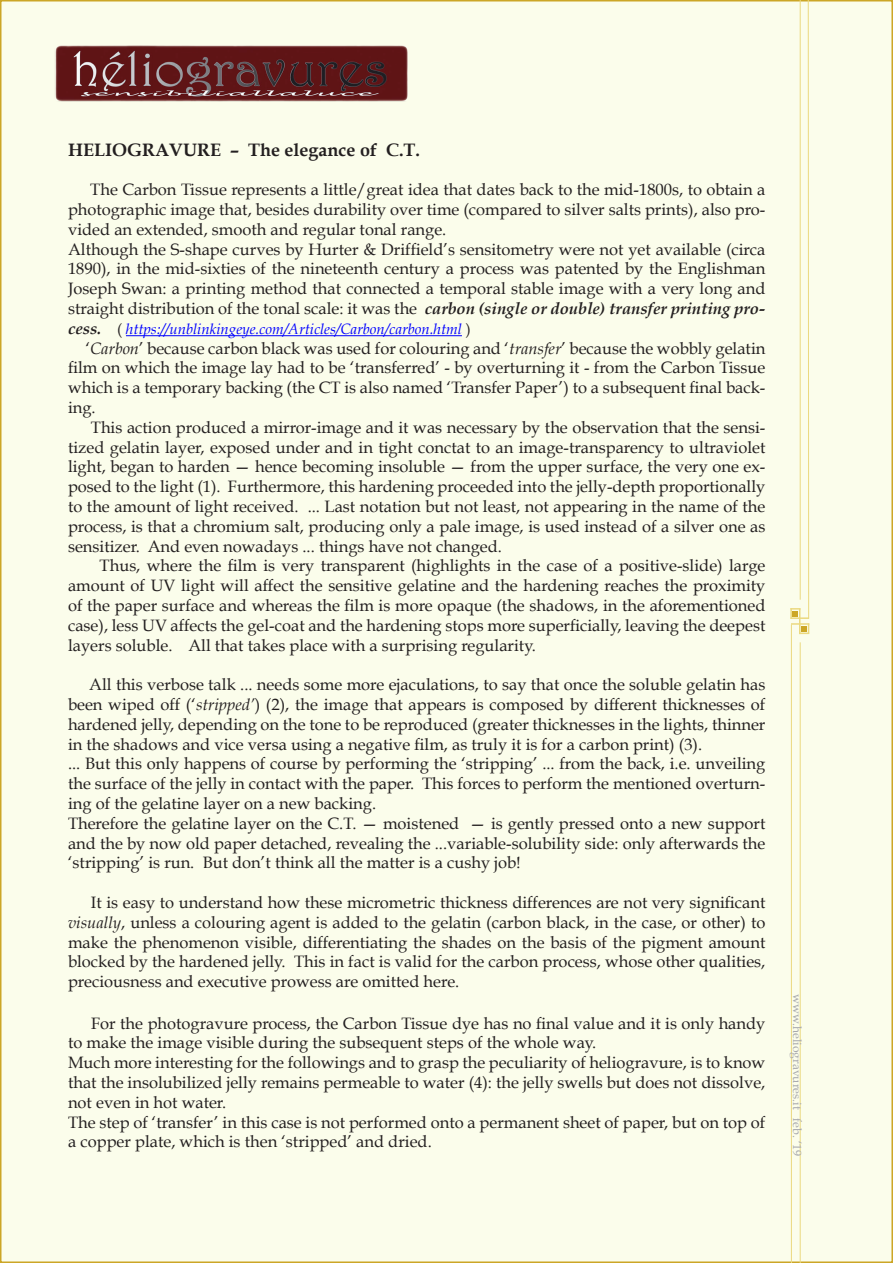
<style>
.page{position:relative;width:893px;height:1263px;background:#fff}
.page>*{position:absolute;margin:0;border:0;box-sizing:border-box;transform-origin:0 0}
.Predefinito{font:700 18px "Book Antiqua";color:#231f20}
.Predefinito-2{font:16.5px/19.8px "Book Antiqua";color:#231f20;text-align:justify}
.Predefinito-3{font:italic 15px "Book Antiqua";color:#00f}
.t1{font:12px "Book Antiqua";color:#a8a9ad}
.s1{font-weight:700;font-style:italic}
.s2{font-weight:700;font-size:16.5px;color:#231f20}
.s3{font-style:normal;color:#231f20}
.s4{font-style:italic}
</style>
<div class="page">
<div style="left:0;top:0;width:893px;height:1263px;background:#fbfdeb;border:2px solid #cca626"></div>
<hr style="left:800px;top:0;width:1px;height:600px;background:#ebd980">
<hr style="left:808px;top:0;width:1px;height:618px;background:#ebd980">
<hr style="left:800px;top:642px;width:1px;height:621px;background:#ebd980">
<hr style="left:791px;top:624px;width:1px;height:639px;background:#ebd980">
<svg style="left:790px;top:608px;width:19px;height:26px"></svg>
<img style="left:55px;top:45px;width:353px;height:57px">
<hr style="left:126px;top:335px;width:336px;height:1px;background:#00f">
<p class="Predefinito" style="left:68px;top:139px;width:353px">HELIOGRAVURE – The elegance of C.T.</p>
<p class="Predefinito-2" style="left:68px;top:180px;width:699px;text-indent:22px">The Carbon Tissue represents a little/great idea that dates back to the mid-1800s, to obtain a photographic image that, besides durability over time (compared to silver salts prints), also pro&shy;vided an extended, smooth and regular tonal range.</p>
<p class="Predefinito-2" style="left:68px;top:239px;width:699px">Although the S-shape curves by Hurter &amp; Driffield’s sensitometry were not yet available (circa 1890), in the mid-sixties of the nineteenth century a process was patented by the Englishman Joseph Swan: a printing method that connected a temporal stable image with a very long and straight distribution of the tonal scale: it was the <span class="s1">carbon (single or double) transfer printing pro-</span></p>
<p class="Predefinito-3" style="left:68px;top:320px;width:404px"><span class="s2">cess.</span> <span class="s3">(</span> https://unblinkingeye.com/Articles/Carbon/carbon.html <span class="s3">)</span></p>
<p class="Predefinito-2" style="left:68px;top:338px;width:699px;text-indent:18px">‘<span class="s4">Carbon</span>’ because carbon black was used for colouring and ‘<span class="s4">transfer</span>’ because the wobbly gelatin film on which the image lay had to be ‘transferred’ - by overturning it - from the Carbon Tissue which is a temporary backing (the CT is also named ‘Transfer Paper’) to a subsequent final back&shy;ing.</p>
<p class="Predefinito-2" style="left:68px;top:417px;width:699px;text-indent:23px">This action produced a mirror-image and it was necessary by the observation that the sensi&shy;tized gelatin layer, exposed under and in tight conctat to an image-transparency to ultraviolet light, began to harden — hence becoming insoluble — from the upper surface, the very one ex&shy;posed to the light (1). Furthermore, this hardening proceeded into the jelly-depth proportionally to the amount of light received. ... Last notation but not least, not appearing in the name of the process, is that a chromium salt, producing only a pale image, is used instead of a silver one as sensitizer. And even nowadays ... things have not changed.</p>
<p class="Predefinito-2" style="left:68px;top:556px;width:699px;text-indent:32px">Thus, where the film is very transparent (highlights in the case of a positive-slide) large amount of UV light will affect the sensitive gelatine and the hardening reaches the proximity of the paper surface and whereas the film is more opaque (the shadows, in the aforementioned case), less UV affects the gel-coat and the hardening stops more superficially, leaving the deepest layers soluble. All that takes place with a surprising regularity.</p>
<p class="Predefinito-2" style="left:68px;top:675px;width:699px;text-indent:21px">All this verbose talk ... needs some more ejaculations, to say that once the soluble gelatin has been wiped off (‘<span class="s4">stripped’</span>) (2), the image that appears is composed by different thicknesses of hardened jelly, depending on the tone to be reproduced (greater thicknesses in the lights, thinner in the shadows and vice versa using a negative film, as truly it is for a carbon print) (3).</p>
<p class="Predefinito-2" style="left:68px;top:754px;width:699px">... But this only happens of course by performing the ‘stripping’ ... from the back, i.e. unveiling the surface of the jelly in contact with the paper. This forces to perform the mentioned overturn&shy;ing of the gelatine layer on a new backing.</p>
<p class="Predefinito-2" style="left:68px;top:813px;width:699px">Therefore the gelatine layer on the C.T. — moistened — is gently pressed onto a new support and the by now old paper detached, revealing the ...variable-solubility side: only afterwards the ‘stripping’ is run. But don’t think all the matter is a cushy job!</p>
<p class="Predefinito-2" style="left:68px;top:892px;width:699px;text-indent:23px">It is easy to understand how these micrometric thickness differences are not very significant <span class="s4">visually</span>, unless a colouring agent is added to the gelatin (carbon black, in the case, or other) to make the phenomenon visible, differentiating the shades on the basis of the pigment amount blocked by the hardened jelly. This in fact is valid for the carbon process, whose other qualities, preciousness and executive prowess are omitted here.</p>
<p class="Predefinito-2" style="left:68px;top:1013px;width:699px;text-indent:23px">For the photogravure process, the Carbon Tissue dye has no final value and it is only handy to make the image visible during the subsequent steps of the whole way.</p>
<p class="Predefinito-2" style="left:68px;top:1053px;width:699px">Much more interesting for the followings and to grasp the peculiarity of heliogravure, is to know that the insolubilized jelly remains permeable to water (4): the jelly swells but does not dissolve, not even in hot water.</p>
<p class="Predefinito-2" style="left:68px;top:1112px;width:699px">The step of ‘transfer’ in this case is not performed onto a permanent sheet of paper, but on top of a copper plate, which is then ‘stripped’ and dried.</p>
<p class="t1" style="left:805px;top:994px;width:164px;rotate:90deg">www.heliogravures.it feb. ‘19</p>
</div>
